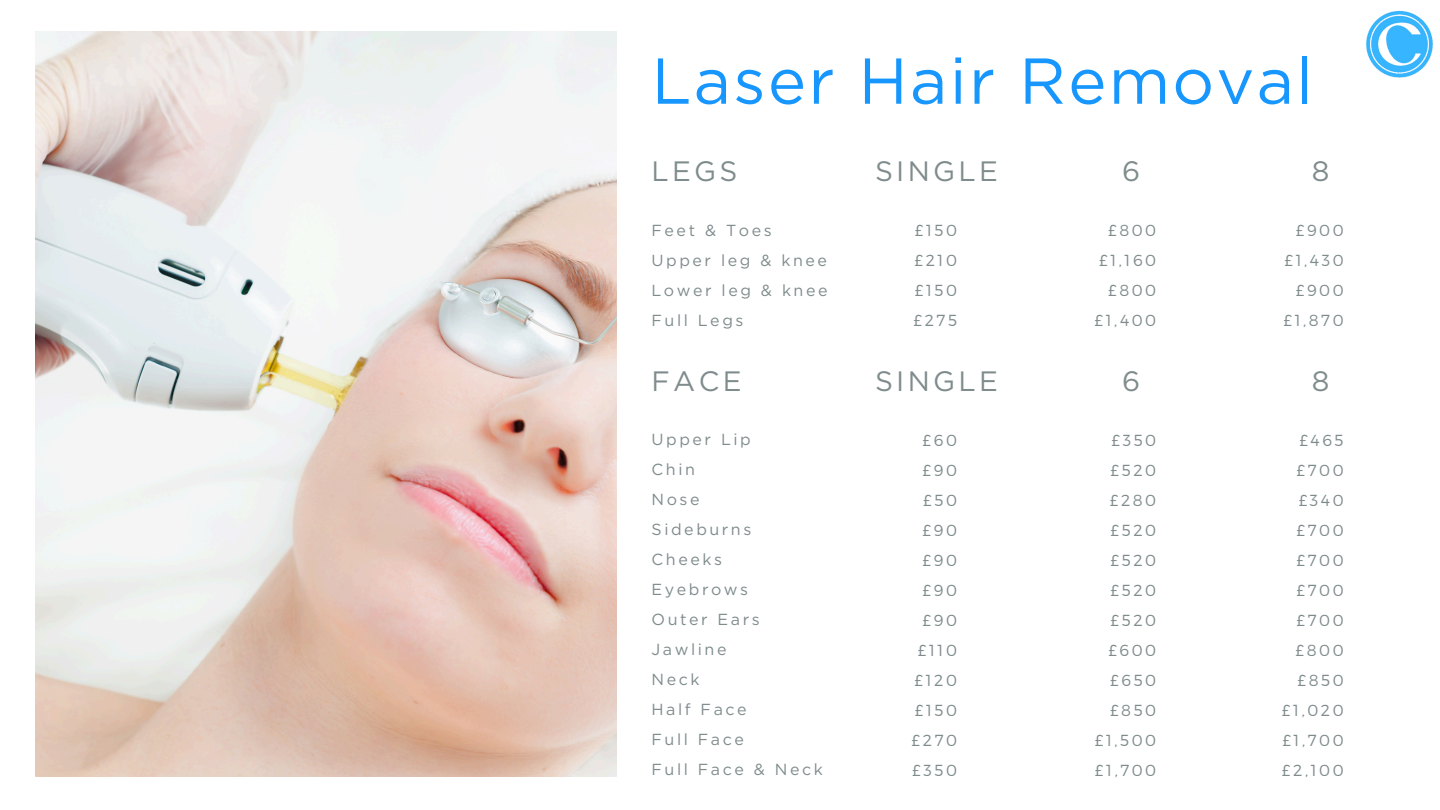
<style>
.page{position:relative;width:1440px;height:810px;background:#fff}
.page>*{position:absolute;margin:0;border:0;box-sizing:border-box;transform-origin:0 0}
.t1{font:64.7px "Gotham";letter-spacing:.035em;color:#1797fe}
.t2{font:28px "Gotham";letter-spacing:.12em;color:#7f8b8c}
.t3{font:300 16px "Montserrat";letter-spacing:.16em;color:#7f8b8c}
.t4{font:16px "Gotham";letter-spacing:.16em;color:#7f8b8c}
</style>
<div class="page">
<img style="left:36px;top:32px;width:580px;height:744px">
<img style="left:1366px;top:10px;width:67px;height:68px">
<p class="t1" style="left:652px;top:42px;width:663px">Laser Hair Removal</p>
<p class="t2" style="left:652px;top:154px;width:87px">LEGS</p>
<p class="t2" style="left:875px;top:154px;width:124px">SINGLE</p>
<p class="t2" style="left:1122px;top:154px;width:20px">6</p>
<p class="t2" style="left:1312px;top:154px;width:19px">8</p>
<h2 class="t4" style="left:652px;top:220px;width:122px">Feet &amp; Toes</h2>
<h2 class="t4" style="left:652px;top:250px;width:177px">Upper leg &amp; knee</h2>
<p class="t4" style="left:652px;top:280px;width:178px">Lower leg &amp; knee</p>
<p class="t4" style="left:652px;top:310px;width:93px">Full Legs</p>
<p class="t3" style="left:915px;top:220px;width:44px">£150</p>
<p class="t3" style="left:915px;top:250px;width:44px">£210</p>
<p class="t3" style="left:915px;top:280px;width:44px">£150</p>
<p class="t3" style="left:914px;top:310px;width:45px">£275</p>
<p class="t3" style="left:1108px;top:220px;width:50px">£800</p>
<p class="t3" style="left:1099px;top:250px;width:59px">£1,160</p>
<p class="t3" style="left:1108px;top:280px;width:50px">£800</p>
<p class="t3" style="left:1095px;top:310px;width:63px">£1,400</p>
<p class="t3" style="left:1296px;top:220px;width:49px">£900</p>
<p class="t3" style="left:1285px;top:250px;width:61px">£1,430</p>
<p class="t3" style="left:1296px;top:280px;width:49px">£900</p>
<p class="t3" style="left:1283px;top:310px;width:62px">£1,870</p>
<p class="t2" style="left:652px;top:364px;width:92px">FACE</p>
<p class="t2" style="left:875px;top:364px;width:124px">SINGLE</p>
<p class="t2" style="left:1122px;top:364px;width:20px">6</p>
<p class="t2" style="left:1312px;top:364px;width:19px">8</p>
<h2 class="t4" style="left:652px;top:430px;width:101px">Upper Lip</h2>
<h2 class="t4" style="left:652px;top:460px;width:45px">Chin</h2>
<p class="t4" style="left:652px;top:490px;width:50px">Nose</p>
<p class="t4" style="left:652px;top:520px;width:101px">Sideburns</p>
<p class="t4" style="left:652px;top:550px;width:72px">Cheeks</p>
<p class="t4" style="left:652px;top:580px;width:98px">Eyebrows</p>
<p class="t4" style="left:652px;top:610px;width:110px">Outer Ears</p>
<p class="t4" style="left:652px;top:640px;width:76px">Jawline</p>
<p class="t4" style="left:652px;top:670px;width:50px">Neck</p>
<p class="t4" style="left:652px;top:700px;width:97px">Half Face</p>
<p class="t4" style="left:652px;top:730px;width:94px">Full Face</p>
<p class="t4" style="left:652px;top:760px;width:173px">Full Face &amp; Neck</p>
<p class="t3" style="left:923px;top:430px;width:36px">£60</p>
<p class="t3" style="left:923px;top:460px;width:36px">£90</p>
<p class="t3" style="left:923px;top:490px;width:35px">£50</p>
<p class="t3" style="left:923px;top:520px;width:36px">£90</p>
<p class="t3" style="left:923px;top:550px;width:36px">£90</p>
<p class="t3" style="left:923px;top:580px;width:36px">£90</p>
<p class="t3" style="left:923px;top:610px;width:36px">£90</p>
<p class="t3" style="left:918px;top:640px;width:41px">£110</p>
<p class="t3" style="left:915px;top:670px;width:44px">£120</p>
<p class="t3" style="left:915px;top:700px;width:44px">£150</p>
<p class="t3" style="left:912px;top:730px;width:47px">£270</p>
<p class="t3" style="left:912px;top:760px;width:46px">£350</p>
<p class="t3" style="left:1112px;top:430px;width:46px">£350</p>
<p class="t3" style="left:1111px;top:460px;width:47px">£520</p>
<p class="t3" style="left:1110px;top:490px;width:48px">£280</p>
<p class="t3" style="left:1111px;top:520px;width:47px">£520</p>
<p class="t3" style="left:1111px;top:550px;width:47px">£520</p>
<p class="t3" style="left:1111px;top:580px;width:47px">£520</p>
<p class="t3" style="left:1111px;top:610px;width:47px">£520</p>
<p class="t3" style="left:1108px;top:640px;width:49px">£600</p>
<p class="t3" style="left:1110px;top:670px;width:47px">£650</p>
<p class="t3" style="left:1110px;top:700px;width:48px">£850</p>
<p class="t3" style="left:1095px;top:730px;width:63px">£1,500</p>
<p class="t3" style="left:1095px;top:760px;width:63px">£1,700</p>
<p class="t3" style="left:1299px;top:430px;width:46px">£465</p>
<p class="t3" style="left:1297px;top:460px;width:49px">£700</p>
<p class="t3" style="left:1299px;top:490px;width:46px">£340</p>
<p class="t3" style="left:1297px;top:520px;width:49px">£700</p>
<p class="t3" style="left:1297px;top:550px;width:49px">£700</p>
<p class="t3" style="left:1297px;top:580px;width:49px">£700</p>
<p class="t3" style="left:1297px;top:610px;width:49px">£700</p>
<p class="t3" style="left:1296px;top:640px;width:50px">£800</p>
<p class="t3" style="left:1297px;top:670px;width:48px">£850</p>
<p class="t3" style="left:1282px;top:700px;width:63px">£1,020</p>
<p class="t3" style="left:1282px;top:730px;width:63px">£1,700</p>
<p class="t3" style="left:1282px;top:760px;width:63px">£2,100</p>
</div>
